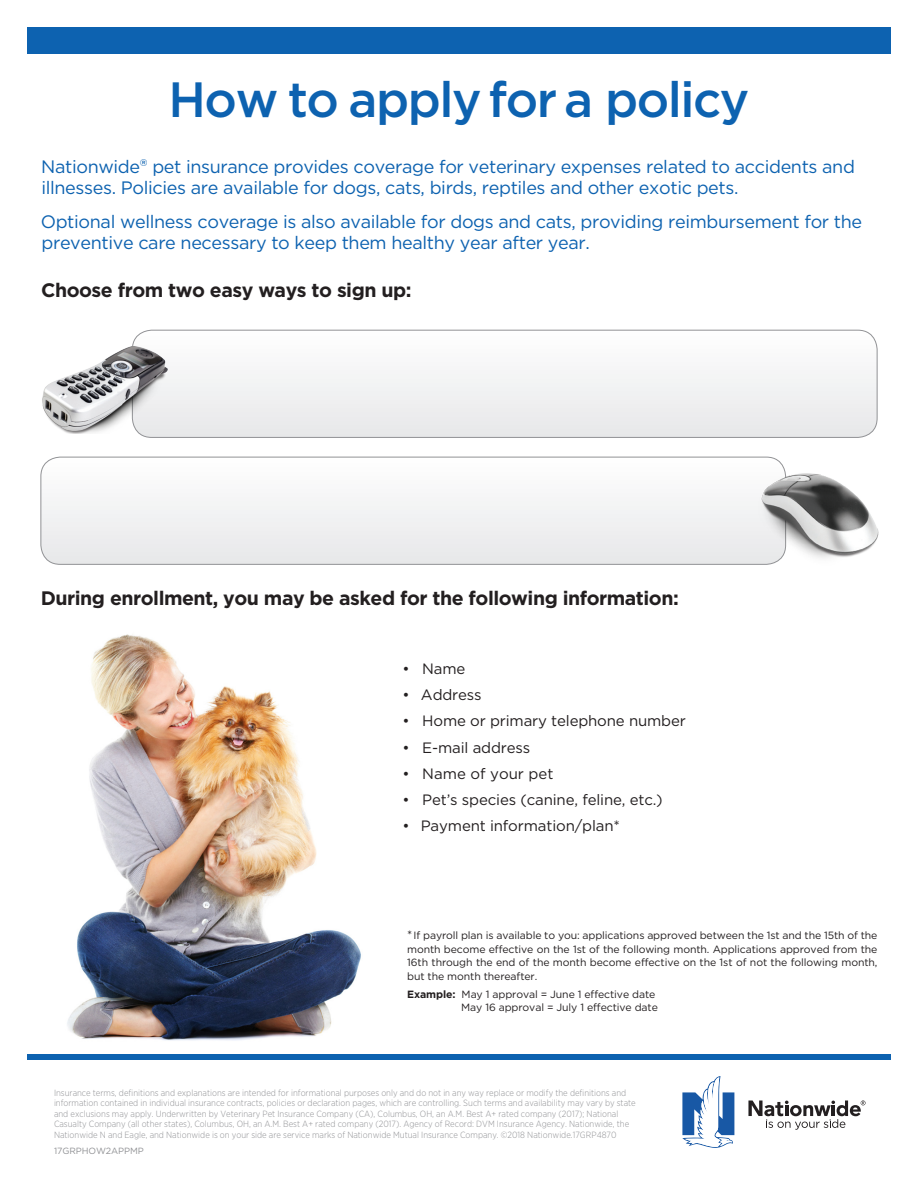
<style>
.page{position:relative;width:918px;height:1188px;background:#fff}
.page>*{position:absolute;margin:0;border:0;box-sizing:border-box;transform-origin:0 0}
.t1{font:500 49.5px "Gotham";letter-spacing:-.03em;color:#0d62b0}
.t2{font:700 19.5px "Gotham";letter-spacing:-.025em;color:#231f20}
.t3{font:18px/21px "Gotham";letter-spacing:-.02em;color:#0d62b0}
.t4{font:15px "Gotham";letter-spacing:-.01em;color:#231f20}
.t5{font:10.5px/13.5px "Gotham";letter-spacing:-.01em;color:#231f20;text-align:justify}
.t6{font:300 9px/10.5px "Gotham Narrow";color:#919295}
.t7{font:9px "Gotham";letter-spacing:-.01em;color:#919295}
.s1{font-size:19.5px}
.s2{font-size:12px}
.s3{font-weight:700}
</style>
<div class="page">
<img style="left:27px;top:634px;width:363px;height:421px">
<svg style="left:133px;top:330px;width:744px;height:107px"></svg>
<div style="left:132px;top:330px;width:746px;height:108px;border:1px solid #919295;border-radius:19px"></div>
<svg style="left:41px;top:457px;width:735px;height:107px"></svg>
<div style="left:40px;top:457px;width:746px;height:108px;border:1px solid #919295;border-radius:19px"></div>
<img style="left:42px;top:343px;width:128px;height:90px">
<img style="left:732px;top:459px;width:147px;height:106px">
<div style="left:27px;top:27px;width:864px;height:27px;background:#0d62b0"></div>
<div style="left:27px;top:1055px;width:864px;height:5px;background:#0d62b0"></div>
<svg style="left:682px;top:1077px;width:52px;height:70px"></svg>
<svg style="left:748px;top:1100px;width:118px;height:30px"></svg>
<p class="t1" style="left:169px;top:68px;width:582px">How to apply for a policy</p>
<p class="t3" style="left:41px;top:155px;width:815px">Nationwide<span class="s1">®</span> pet insurance provides coverage for veterinary expenses related to accidents and illnesses. Policies are available for dogs, cats, birds, reptiles and other exotic pets.</p>
<p class="t3" style="left:41px;top:211px;width:823px">Optional wellness coverage is also available for dogs and cats, providing reimbursement for the preventive care necessary to keep them healthy year after year.</p>
<p class="t2" style="left:41px;top:277px;width:372px">Choose from two easy ways to sign up:</p>
<p class="t2" style="left:41px;top:585px;width:640px">During enrollment, you may be asked for the following information:</p>
<p class="t4" style="left:403px;top:659px;width:64px">• Name</p>
<p class="t4" style="left:403px;top:685px;width:81px">• Address</p>
<p class="t4" style="left:403px;top:711px;width:285px">• Home or primary telephone number</p>
<p class="t4" style="left:403px;top:738px;width:129px">• E-mail address</p>
<p class="t4" style="left:403px;top:764px;width:152px">• Name of your pet</p>
<p class="t4" style="left:403px;top:790px;width:262px">• Pet’s species (canine, feline, etc.)</p>
<p class="t4" style="left:403px;top:816px;width:219px">• Payment information/plan*</p>
<p class="t5" style="left:407px;top:928px;width:472px"><span class="s2">*</span>If payroll plan is available to you: applications approved between the 1st and the 15th of the month become effective on the 1st of the following month. Applications approved from the 16th through the end of the month become effective on the 1st of not the following month, but the month thereafter.</p>
<p class="t5" style="left:407px;top:987px;width:250px"><span class="s3">Example:</span> May 1 approval = June 1 effective date</p>
<p class="t5" style="left:461px;top:1000px;width:198px">May 16 approval = July 1 effective date</p>
<p class="t6" style="left:54px;top:1087px;width:583px">Insurance terms, definitions and explanations are intended for informational purposes only and do not in any way replace or modify the definitions and information contained in individual insurance contracts, policies or declaration pages, which are controlling. Such terms and availability may vary by state and exclusions may apply. Underwritten by Veterinary Pet Insurance Company (CA), Columbus, OH, an A.M. Best A+ rated company (2017); National Casualty Company (all other states), Columbus, OH, an A.M. Best A+ rated company (2017). Agency of Record: DVM Insurance Agency. Nationwide, the Nationwide N and Eagle, and Nationwide is on your side are service marks of Nationwide Mutual Insurance Company. ©2018 Nationwide.17GRP4870</p>
<p class="t7" style="left:54px;top:1145px;width:91px">17GRPHOW2APPMP</p>
</div>
